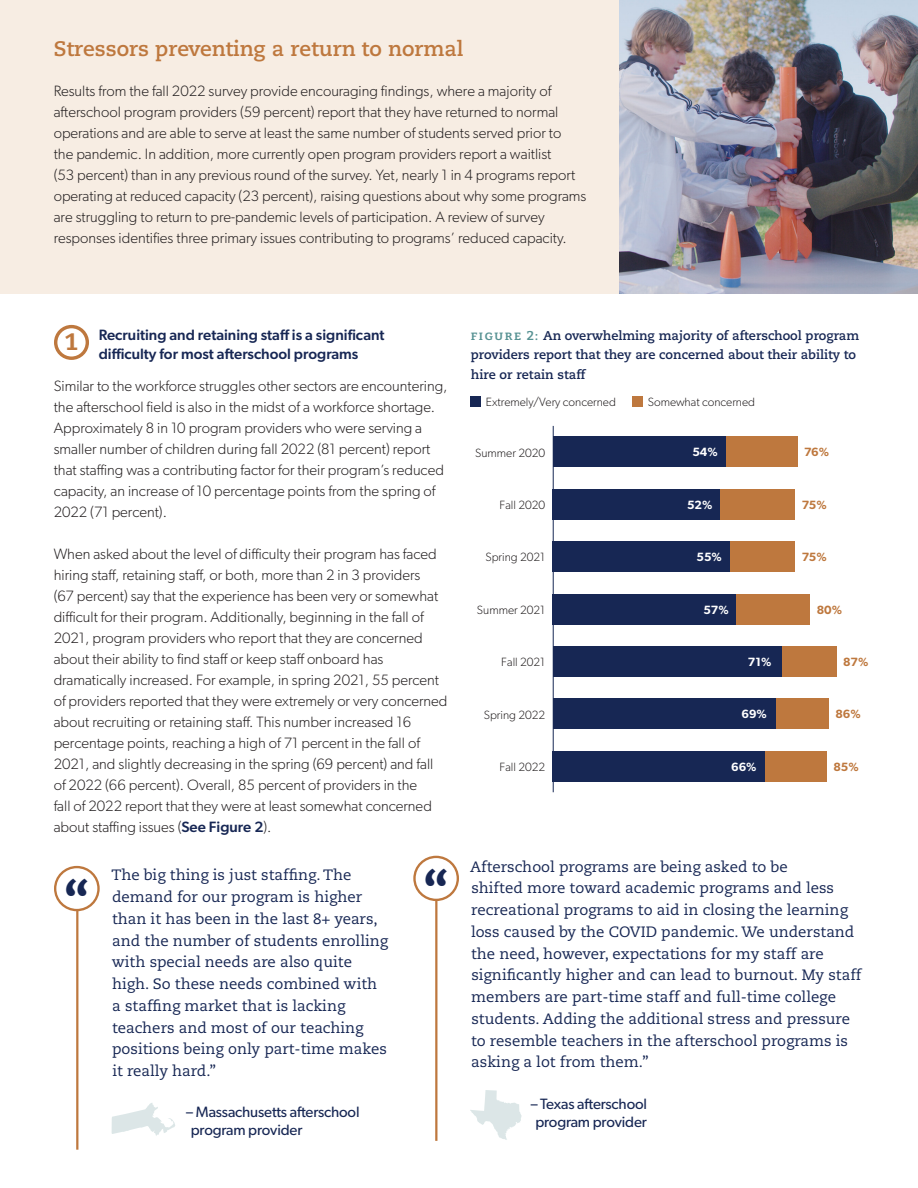
<style>
.page{position:relative;width:918px;height:1188px;background:#fff}
.page>*{position:absolute;margin:0;border:0;box-sizing:border-box;transform-origin:0 0}
.body_-_sidebar_callo{font:800 45.15px "Caecilia LT Pro 85";color:#172754}
.Numbers_-_Level_2{font:800 23.85px "Caecilia LT Pro 85";color:#be783e}
.t1{font:700 21px "Caecilia LT Pro 75";color:#be783e}
.body{font:300 15px/21px "Gibson";color:#231f20}
.Pull_Quote{font:15px/21.8px "Caecilia LT Pro 55 Roman";color:#172754}
.H2_-_indent{font:500 15px/19.5px "Gibson";color:#172754}
.Pull_Quote_-_attribu{font:15px/18px "Gibson";letter-spacing:-.01em;color:#172754}
.body_-_figure{font:700 12.75px/19.5px "Caecilia LT Pro 75";color:#172754}
.body_-_charts{font:300 12px "Gibson";color:#231f20}
.body_-_small{font:300 12px "Gibson";color:#231f20}
.footnote_small_perce{font:600 12px "Gibson";color:#fff}
.footnote_small_perce-2{font:600 12px "Gibson";letter-spacing:-.02em;color:#be783e}
.s1{font-weight:500;color:#172754}
.s2{font-family:"Bitter";font-weight:600;color:#579293}
</style>
<div class="page">
<div style="left:0;top:0;width:918px;height:293px;background:#f7ede3"></div>
<img style="left:619px;top:0;width:299px;height:293px">
<div style="left:471px;top:397px;width:10px;height:10px;background:#172754"></div>
<div style="left:633px;top:397px;width:10px;height:10px;background:#be783e"></div>
<div style="left:54px;top:325px;width:35px;height:35px;border:3px solid #be783e;border-radius:50%"></div>
<hr style="left:553px;top:426px;width:1px;height:366px;background:#172754">
<div style="left:553px;top:437px;width:173px;height:30px;background:#172754"></div>
<div style="left:726px;top:437px;width:71px;height:30px;background:#be783e"></div>
<div style="left:709px;top:489px;width:86px;height:30px;background:#be783e"></div>
<div style="left:553px;top:489px;width:167px;height:30px;background:#172754"></div>
<div style="left:707px;top:542px;width:88px;height:30px;background:#be783e"></div>
<div style="left:553px;top:542px;width:177px;height:30px;background:#172754"></div>
<div style="left:709px;top:594px;width:101px;height:30px;background:#be783e"></div>
<div style="left:553px;top:594px;width:183px;height:30px;background:#172754"></div>
<div style="left:709px;top:646px;width:128px;height:31px;background:#be783e"></div>
<div style="left:553px;top:646px;width:229px;height:31px;background:#172754"></div>
<div style="left:709px;top:699px;width:120px;height:30px;background:#be783e"></div>
<div style="left:553px;top:699px;width:222px;height:30px;background:#172754"></div>
<div style="left:707px;top:751px;width:120px;height:30px;background:#be783e"></div>
<div style="left:553px;top:751px;width:212px;height:30px;background:#172754"></div>
<hr style="left:76px;top:909px;width:2px;height:241px;background:#be783e">
<div style="left:54px;top:866px;width:46px;height:45px;border:2px solid #be783e;border-radius:50%"></div>
<div style="left:413px;top:856px;width:46px;height:45px;border:2px solid #be783e;border-radius:50%"></div>
<svg style="left:112px;top:1103px;width:63px;height:33px"></svg>
<hr style="left:435px;top:901px;width:2px;height:240px;background:#be783e">
<svg style="left:470px;top:1090px;width:52px;height:50px"></svg>
<h1 class="t1" style="left:54px;top:34px;width:411px">Stressors preventing a return to normal</h1>
<p class="body" style="left:54px;top:80px;width:534px">Results from the fall 2022 survey provide encouraging findings, where a majority of afterschool program providers (59 percent) report that they have returned to normal operations and are able to serve at least the same number of students served prior to<br>the pandemic. In addition, more currently open program providers report a waitlist<br>(53 percent) than in any previous round of the survey. Yet, nearly 1 in 4 programs report operating at reduced capacity (23 percent), raising questions about why some programs are struggling to return to pre-pandemic levels of participation. A review of survey responses identifies three primary issues contributing to programs’ reduced capacity.</p>
<p class="H2_-_indent" style="left:99px;top:325px;width:287px">Recruiting and retaining staff is a significant difficulty for most afterschool programs</p>
<p class="body" style="left:54px;top:375px;width:395px">Similar to the workforce struggles other sectors are encountering, the afterschool field is also in the midst of a workforce shortage.<br>Approximately 8 in 10 program providers who were serving a smaller number of children during fall 2022 (81 percent) report that staffing was a contributing factor for their program’s reduced capacity, an increase of 10 percentage points from the spring of 2022 (71 percent).</p>
<p class="body" style="left:54px;top:543px;width:395px">When asked about the level of difficulty their program has faced hiring staff, retaining staff, or both, more than 2 in 3 providers<br>(67 percent) say that the experience has been very or somewhat difficult for their program. Additionally, beginning in the fall of 2021, program providers who report that they are concerned about their ability to find staff or keep staff onboard has dramatically increased. For example, in spring 2021, 55 percent of providers reported that they were extremely or very concerned about recruiting or retaining staff. This number increased 16 percentage points, reaching a high of 71 percent in the fall of 2021, and slightly decreasing in the spring (69 percent) and fall of 2022 (66 percent). Overall, 85 percent of providers in the<br>fall of 2022 report that they were at least somewhat concerned about staffing issues (<span class="s1">See Figure 2</span>).</p>
<p class="Numbers_-_Level_2" style="left:64px;top:326px;width:16px">1</p>
<p class="body_-_sidebar_callo" style="left:65px;top:867px;width:26px">“</p>
<p class="Pull_Quote" style="left:111px;top:864px;width:278px">The big thing is just staffing. The demand for our program is higher than it has been in the last 8+ years, and the number of students enrolling with special needs are also quite high. So these needs combined with a staffing market that is lacking teachers and most of our teaching positions being only part-time makes it really hard.”</p>
<p class="Pull_Quote_-_attribu" style="left:191px;top:1102px;width:170px;text-indent:-5px">– Massachusetts afterschool program provider</p>
<p class="body_-_sidebar_callo" style="left:424px;top:857px;width:26px">“</p>
<p class="body_-_figure" style="left:471px;top:325px;width:390px"><span class="s2">figure 2:</span> An overwhelming majority of afterschool program providers report that they are concerned about their ability to hire or retain staff</p>
<p class="body_-_small" style="left:486px;top:394px;width:132px">Extremely/Very concerned</p>
<p class="body_-_small" style="left:648px;top:394px;width:109px">Somewhat concerned</p>
<p class="body_-_charts" style="left:475px;top:445px;width:72px">Summer 2020</p>
<p class="footnote_small_perce" style="left:692px;top:445px;width:27px">54%</p>
<p class="footnote_small_perce-2" style="left:804px;top:445px;width:27px">76%</p>
<p class="body_-_charts" style="left:499px;top:498px;width:47px">Fall 2020</p>
<p class="footnote_small_perce" style="left:687px;top:498px;width:27px">52%</p>
<p class="footnote_small_perce-2" style="left:802px;top:498px;width:27px">75%</p>
<p class="body_-_charts" style="left:485px;top:550px;width:61px">Spring 2021</p>
<p class="footnote_small_perce" style="left:697px;top:550px;width:27px">55%</p>
<p class="footnote_small_perce-2" style="left:802px;top:550px;width:27px">75%</p>
<p class="body_-_charts" style="left:477px;top:603px;width:70px">Summer 2021</p>
<p class="footnote_small_perce" style="left:704px;top:602px;width:27px">57%</p>
<p class="footnote_small_perce-2" style="left:817px;top:602px;width:27px">80%</p>
<p class="body_-_charts" style="left:501px;top:655px;width:46px">Fall 2021</p>
<p class="footnote_small_perce" style="left:748px;top:655px;width:25px">71%</p>
<p class="footnote_small_perce-2" style="left:843px;top:655px;width:27px">87%</p>
<p class="body_-_charts" style="left:484px;top:707px;width:63px">Spring 2022</p>
<p class="footnote_small_perce" style="left:742px;top:707px;width:27px">69%</p>
<p class="footnote_small_perce-2" style="left:835px;top:707px;width:27px">86%</p>
<p class="body_-_charts" style="left:499px;top:760px;width:47px">Fall 2022</p>
<p class="footnote_small_perce" style="left:731px;top:759px;width:27px">66%</p>
<p class="footnote_small_perce-2" style="left:833px;top:759px;width:27px">85%</p>
<p class="Pull_Quote" style="left:470px;top:855px;width:393px">Afterschool programs are being asked to be<br>shifted more toward academic programs and less recreational programs to aid in closing the learning loss caused by the COVID pandemic. We understand the need, however, expectations for my staff are significantly higher and can lead to burnout. My staff members are part-time staff and full-time college students. Adding the additional stress and pressure to resemble teachers in the afterschool programs is asking a lot from them.”</p>
<p class="Pull_Quote_-_attribu" style="left:531px;top:1095px;width:118px;text-align:center">– Texas afterschool program provider</p>
</div>
